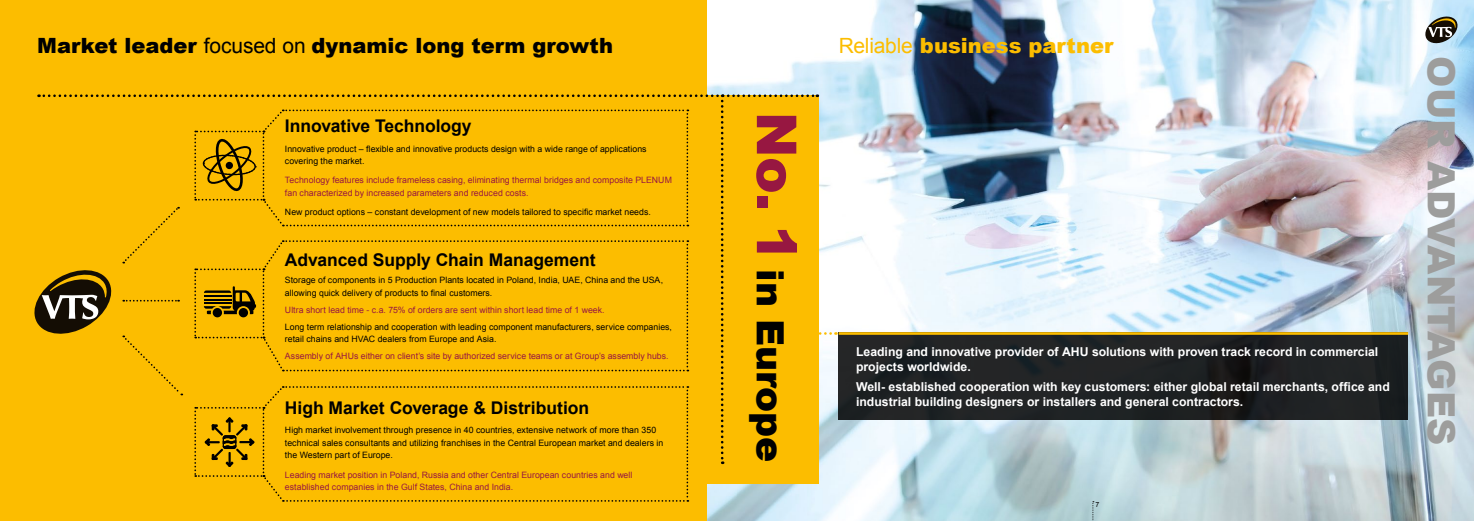
<style>
.page{position:relative;width:1474px;height:521px;background:#fff}
.page>*{position:absolute;margin:0;border:0;box-sizing:border-box;transform-origin:0 0}
.t1{font:900 37.62px "Arial";color:#9d9d9c}
.t2{font:900 37.62px "Arial";letter-spacing:-.005em;color:#000}
.t3{font:900 21px "Arial";color:#000}
.t4{font:900 21px "Arial";color:#fcbd00}
.t5{font:700 17.5px "Arial";letter-spacing:-.005em;color:#000}
.t6{font:700 12.25px/14.9px "Arial";color:#fff}
.t7{font:8.75px/12.2px "Arial";letter-spacing:.005em;color:#000}
.t8{font:8.75px/12.2px "Arial";letter-spacing:.005em;color:#971741}
.t9{font:7px "Arial";color:#000}
.s1{font-weight:400}
.s2{font-size:55.12px;color:#971741}
</style>
<div class="page">
<div style="left:0;top:0;width:707px;height:521px;background:#fcbd00"></div>
<img style="left:707px;top:0;width:766px;height:521px">
<div style="left:838px;top:332px;width:570px;height:88px;background:#202325"></div>
<hr style="left:838px;top:332px;width:570px;height:3px;background:#fcbd00">
<svg style="left:34px;top:94px;width:802px;height:408px"></svg>
<svg style="left:1092px;top:501px;width:1px;height:20px"></svg>
<svg style="left:1423px;top:15px;width:36px;height:30px"></svg>
<h2 class="t3" style="left:37px;top:30px;width:577px">Market leader <span class="s1">focused on</span> dynamic long term growth</h2>
<h3 class="t5" style="left:285px;top:114px;width:188px">Innovative Technology</h3>
<p class="t7" style="left:285px;top:142px;width:363px">Innovative product – flexible and innovative products design with a wide range of applications covering the market.</p>
<p class="t8" style="left:285px;top:174px;width:388px">Technology features include frameless casing, eliminating thermal bridges and composite PLENUM fan characterized by increased parameters and reduced costs.</p>
<p class="t7" style="left:285px;top:206px;width:367px">New product options – constant development of new models tailored to specific market needs.</p>
<h3 class="t5" style="left:285px;top:248px;width:312px">Advanced Supply Chain Management</h3>
<p class="t7" style="left:285px;top:274px;width:379px">Storage of components in 5 Production Plants located in Poland, India, UAE, China and the USA, allowing quick delivery of products to final customers.</p>
<p class="t8" style="left:285px;top:304px;width:321px">Ultra short lead time - c.a. 75% of orders are sent within short lead time of 1 week.</p>
<p class="t7" style="left:285px;top:321px;width:388px">Long term relationship and cooperation with leading component manufacturers, service companies, retail chains and HVAC dealers from Europe and Asia.</p>
<p class="t8" style="left:285px;top:350px;width:385px">Assembly of AHUs either on client’s site by authorized service teams or at Group’s assembly hubs.</p>
<h3 class="t5" style="left:285px;top:396px;width:306px">High Market Coverage &amp; Distribution</h3>
<p class="t7" style="left:285px;top:424px;width:380px">High market involvement through presence in 40 countries, extensive network of more than 350 technical sales consultants and utilizing franchises in the Central European market and dealers in the Western part of Europe.</p>
<p class="t8" style="left:285px;top:468px;width:349px">Leading market position in Poland, Russia and other Central European countries and well established companies in the Gulf States, China and India.</p>
<h1 class="t2" style="left:797px;top:112px;width:352px;rotate:90deg"><span class="s2">No. 1</span> in Europe</h1>
<h2 class="t4" style="left:838px;top:30px;width:276px"><span class="s1">Reliable</span> business partner</h2>
<h3 class="t6" style="left:856px;top:345px;width:523px">Leading and innovative provider of AHU solutions with proven track record in commercial projects worldwide.</h3>
<h3 class="t6" style="left:856px;top:380px;width:535px">Well- established cooperation with key customers: either global retail merchants, office and industrial building designers or installers and general contractors.</h3>
<p class="t9" style="left:1095px;top:500px;width:5px">7</p>
<h1 class="t1" style="left:1468px;top:56px;width:390px;rotate:90deg">OUR ADVANTAGES</h1>
</div>
